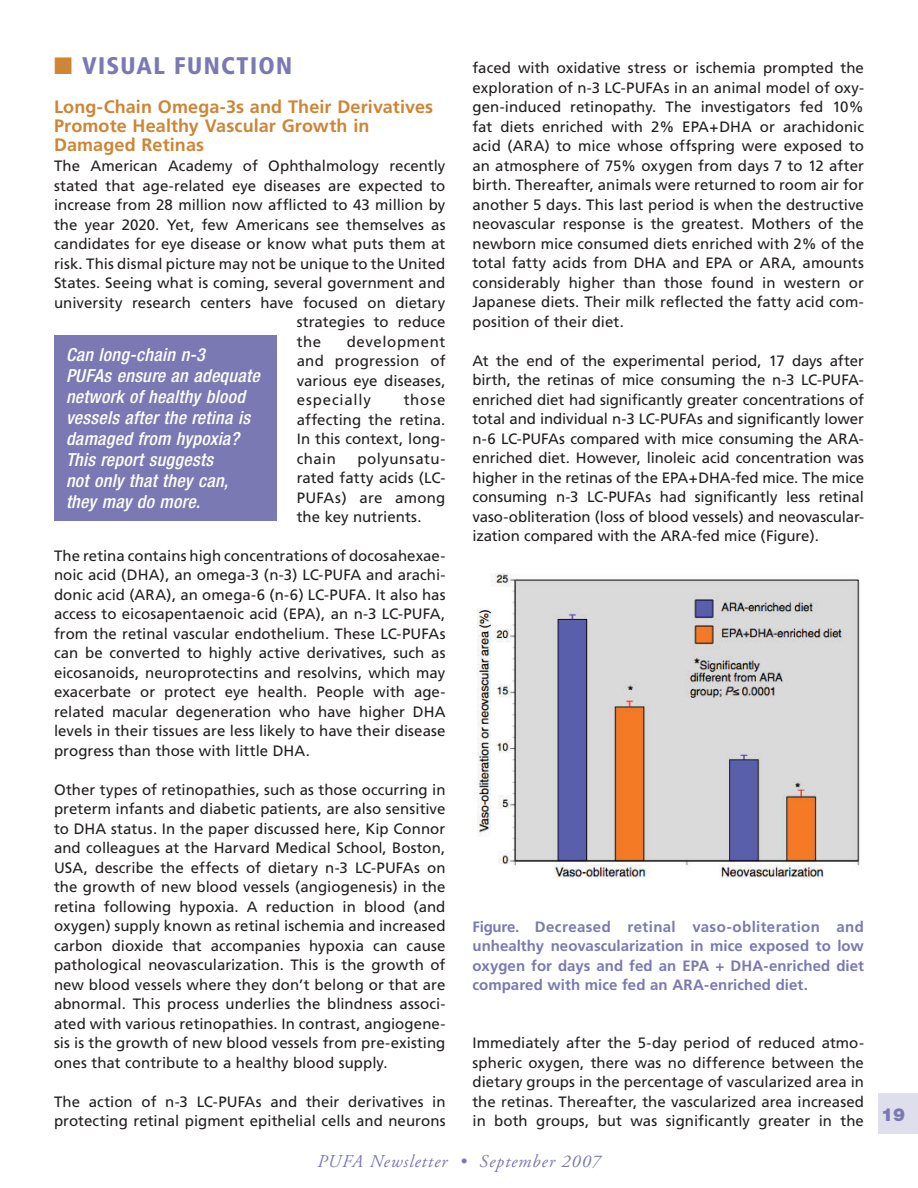
<style>
.page{position:relative;width:918px;height:1188px;background:#fff}
.page>*{position:absolute;margin:0;border:0;box-sizing:border-box;transform-origin:0 0}
.t1{font:900 condensed 24px "Frutiger";letter-spacing:.055em;color:#7a79b3}
.t2{font:italic 500 condensed 18px/21px "Helvetica Neue";letter-spacing:.02em;color:#fff}
.t3{font:700 18px/19.5px "Frutiger";letter-spacing:.005em;color:#ce8534}
.t4{font:italic 18px "Adobe Garamond";letter-spacing:.055em;color:#7a79b3}
.t5{font:900 18px "Helvetica Neue";color:#7a79b3}
.t6{font:15px/19.5px "Frutiger";color:#231f20;text-align:justify}
.t7{font:700 15px/19.5px "Frutiger";color:#7a79b3;text-align:justify}
.s1{color:#ce8534}
</style>
<div class="page">
<div style="left:878px;top:1094px;width:40px;height:40px;background:#dedeec"></div>
<div style="left:54px;top:335px;width:223px;height:186px;background:#7a79b3"></div>
<img style="left:477px;top:574px;width:382px;height:304px">
<h1 class="t1" style="left:54px;top:56px;width:240px"><span class="s1">■</span> VISUAL FUNCTION</h1>
<p class="t3" style="left:54px;top:98px;width:381px">Long-Chain Omega-3s and Their Derivatives<br>Promote Healthy Vascular Growth in<br>Damaged Retinas</p>
<p class="t6" style="left:54px;top:157px;width:393px">The American Academy of Ophthalmology recently</p>
<p class="t6" style="left:54px;top:177px;width:393px">stated that age-related eye diseases are expected to</p>
<p class="t6" style="left:54px;top:196px;width:393px">increase from 28 million now afflicted to 43 million by</p>
<p class="t6" style="left:54px;top:216px;width:393px">the year 2020. Yet, few Americans see themselves as</p>
<p class="t6" style="left:54px;top:235px;width:393px">candidates for eye disease or know what puts them at</p>
<p class="t6" style="left:54px;top:255px;width:393px">risk. This dismal picture may not be unique to the United</p>
<p class="t6" style="left:54px;top:274px;width:393px">States. Seeing what is coming, several government and</p>
<p class="t6" style="left:54px;top:294px;width:393px">university research centers have focused on dietary</p>
<p class="t6" style="left:297px;top:313px;width:150px">strategies to reduce</p>
<p class="t6" style="left:297px;top:333px;width:26px">the</p>
<p class="t6" style="left:297px;top:333px;width:150px;text-indent:50px">development and progression of various eye diseases, especially</p>
<p class="t2" style="left:66px;top:346px;width:195px">Can long-chain n-3<br>PUFAs ensure an adequate network of healthy blood vessels after the retina is damaged from hypoxia?<br>This report suggests<br>not only that they can, they may do more.</p>
<p class="t6" style="left:297px;top:391px;width:150px;text-indent:107px">those affecting the retina.<br>In this context, long&shy;chain</p>
<p class="t6" style="left:297px;top:450px;width:150px;text-indent:61px">polyunsatu&shy;rated fatty acids (LC-PUFAs) are among the key nutrients.</p>
<p class="t6" style="left:54px;top:547px;width:393px">The retina contains high concentrations of docosahexae&shy;noic acid (DHA), an omega-3 (n-3) LC-PUFA and arachi&shy;donic acid (ARA), an omega-6 (n-6) LC-PUFA. It also has access to eicosapentaenoic acid (EPA), an n-3 LC-PUFA, from the retinal vascular endothelium. These LC-PUFAs can be converted to highly active derivatives, such as eicosanoids, neuroprotectins and resolvins, which may exacerbate or protect eye health. People with age&shy;related macular degeneration who have higher DHA levels in their tissues are less likely to have their disease progress than those with little DHA.</p>
<p class="t6" style="left:54px;top:781px;width:393px">Other types of retinopathies, such as those occurring in preterm infants and diabetic patients, are also sensitive to DHA status. In the paper discussed here, Kip Connor and colleagues at the Harvard Medical School, Boston, USA, describe the effects of dietary n-3 LC-PUFAs on the growth of new blood vessels (angiogenesis) in the retina following hypoxia. A reduction in blood (and oxygen) supply known as retinal ischemia and increased carbon dioxide that accompanies hypoxia can cause pathological neovascularization. This is the growth of new blood vessels where they don’t belong or that are abnormal. This process underlies the blindness associ&shy;ated with various retinopathies. In contrast, angiogene&shy;sis is the growth of new blood vessels from pre-existing ones that contribute to a healthy blood supply.</p>
<p class="t6" style="left:54px;top:1093px;width:393px">The action of n-3 LC-PUFAs and their derivatives in protecting retinal pigment epithelial cells and neurons</p>
<p class="t6" style="left:472px;top:60px;width:393px">faced with oxidative stress or ischemia prompted the exploration of n-3 LC-PUFAs in an animal model of oxy&shy;gen-induced retinopathy. The investigators fed 10% fat diets enriched with 2% EPA+DHA or arachidonic acid (ARA) to mice whose offspring were exposed to an atmosphere of 75% oxygen from days 7 to 12 after birth. Thereafter, animals were returned to room air for another 5 days. This last period is when the destructive neovascular response is the greatest. Mothers of the newborn mice consumed diets enriched with 2% of the total fatty acids from DHA and EPA or ARA, amounts considerably higher than those found in western or Japanese diets. Their milk reflected the fatty acid com&shy;position of their diet.</p>
<p class="t6" style="left:472px;top:352px;width:393px">At the end of the experimental period, 17 days after birth, the retinas of mice consuming the n-3 LC-PUFA&shy;enriched diet had significantly greater concentrations of total and individual n-3 LC-PUFAs and significantly lower n-6 LC-PUFAs compared with mice consuming the ARA&shy;enriched diet. However, linoleic acid concentration was higher in the retinas of the EPA+DHA-fed mice. The mice consuming n-3 LC-PUFAs had significantly less retinal vaso-obliteration (loss of blood vessels) and neovascular&shy;ization compared with the ARA-fed mice (Figure).</p>
<p class="t7" style="left:472px;top:918px;width:393px">Figure. Decreased retinal vaso-obliteration and unhealthy neovascularization in mice exposed to low oxygen for days and fed an EPA + DHA-enriched diet compared with mice fed an ARA-enriched diet.</p>
<p class="t6" style="left:472px;top:1035px;width:393px">Immediately after the 5-day period of reduced atmo&shy;spheric oxygen, there was no difference between the dietary groups in the percentage of vascularized area in the retinas. Thereafter, the vascularized area increased in both groups, but was significantly greater in the</p>
<p class="t4" style="left:317px;top:1154px;width:285px">PUFA Newsletter • September 2007</p>
<p class="t5" style="left:881px;top:1108px;width:26px">19</p>
</div>
